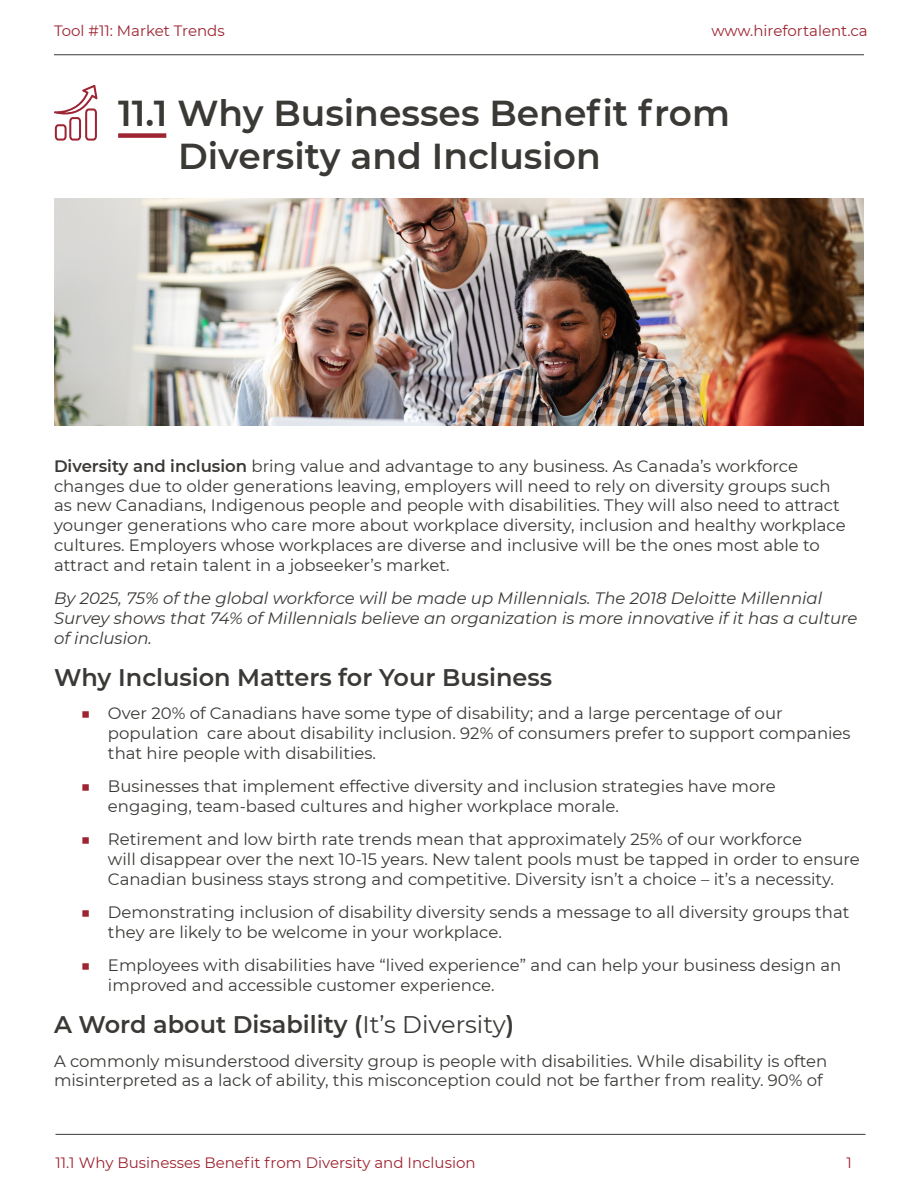
<style>
.page{position:relative;width:918px;height:1188px;background:#fff}
.page>*{position:absolute;margin:0;border:0;box-sizing:border-box;transform-origin:0 0}
.t1{font:600 36px/43.2px "Montserrat";color:#3b3936}
.t2{font:600 24px "Montserrat";color:#3b3936}
.t3{font:16.5px/19.8px "Montserrat";color:#3b3936}
.t4{font:italic 16.5px/19.8px "Montserrat";color:#3b3936}
.t5{font:15px "Montserrat";color:#9e2432}
.s1{font-weight:600}
.s2{color:#9e2432}
.s3{font-weight:400}
</style>
<div class="page">
<hr style="left:56px;top:1134px;width:810px;height:1px;background:#3b3936">
<hr style="left:54px;top:54px;width:810px;height:1px;background:#3b3936">
<div style="left:118px;top:133px;width:48px;height:5px;background:#9e2432"></div>
<svg style="left:54px;top:85px;width:43px;height:56px"></svg>
<img style="left:54px;top:199px;width:810px;height:227px">
<p class="t5" style="left:54px;top:20px;width:172px">Tool #11: Market Trends</p>
<p class="t5" style="left:711px;top:20px;width:158px">www.hirefortalent.ca</p>
<h1 class="t1" style="left:178px;top:90px;width:553px;text-indent:-60px">11.1 Why Businesses Benefit from<br>Diversity and Inclusion</h1>
<p class="t3" style="left:54px;top:455px;width:793px"><span class="s1">Diversity and inclusion</span> bring value and advantage to any business. As Canada’s workforce changes due to older generations leaving, employers will need to rely on diversity groups such as new Canadians, Indigenous people and people with disabilities. They will also need to attract younger generations who care more about workplace diversity, inclusion and healthy workplace cultures. Employers whose workplaces are diverse and inclusive will be the ones most able to attract and retain talent in a jobseeker’s market.</p>
<p class="t4" style="left:54px;top:588px;width:805px">By 2025, 75% of the global workforce will be made up Millennials. The 2018 Deloitte Millennial<br>Survey shows that 74% of Millennials believe an organization is more innovative if it has a culture of inclusion.</p>
<h2 class="t2" style="left:54px;top:660px;width:500px">Why Inclusion Matters for Your Business</h2>
<p class="t3" style="left:108px;top:703px;width:744px;text-indent:-27px"><span class="s2">■</span> Over 20% of Canadians have some type of disability; and a large percentage of our population care about disability inclusion. 92% of consumers prefer to support companies that hire people with disabilities.</p>
<p class="t3" style="left:108px;top:776px;width:669px;text-indent:-27px"><span class="s2">■</span> Businesses that implement effective diversity and inclusion strategies have more engaging, team-based cultures and higher workplace morale.</p>
<p class="t3" style="left:108px;top:829px;width:753px;text-indent:-27px"><span class="s2">■</span> Retirement and low birth rate trends mean that approximately 25% of our workforce<br>will disappear over the next 10-15 years. New talent pools must be tapped in order to ensure<br>Canadian business stays strong and competitive. Diversity isn’t a choice – it’s a necessity.</p>
<p class="t3" style="left:108px;top:902px;width:743px;text-indent:-27px"><span class="s2">■</span> Demonstrating inclusion of disability diversity sends a message to all diversity groups that they are likely to be welcome in your workplace.</p>
<p class="t3" style="left:108px;top:955px;width:735px;text-indent:-27px"><span class="s2">■</span> Employees with disabilities have “lived experience” and can help your business design an improved and accessible customer experience.</p>
<h2 class="t2" style="left:54px;top:1008px;width:462px">A Word about Disability (<span class="s3">It’s Diversity</span>)</h2>
<p class="t3" style="left:54px;top:1050px;width:775px">A commonly misunderstood diversity group is people with disabilities. While disability is often misinterpreted as a lack of ability, this misconception could not be farther from reality. 90% of</p>
<p class="t5" style="left:56px;top:1152px;width:422px">11.1 Why Businesses Benefit from Diversity and Inclusion</p>
<p class="t5" style="left:847px;top:1152px;width:7px">1</p>
</div>
